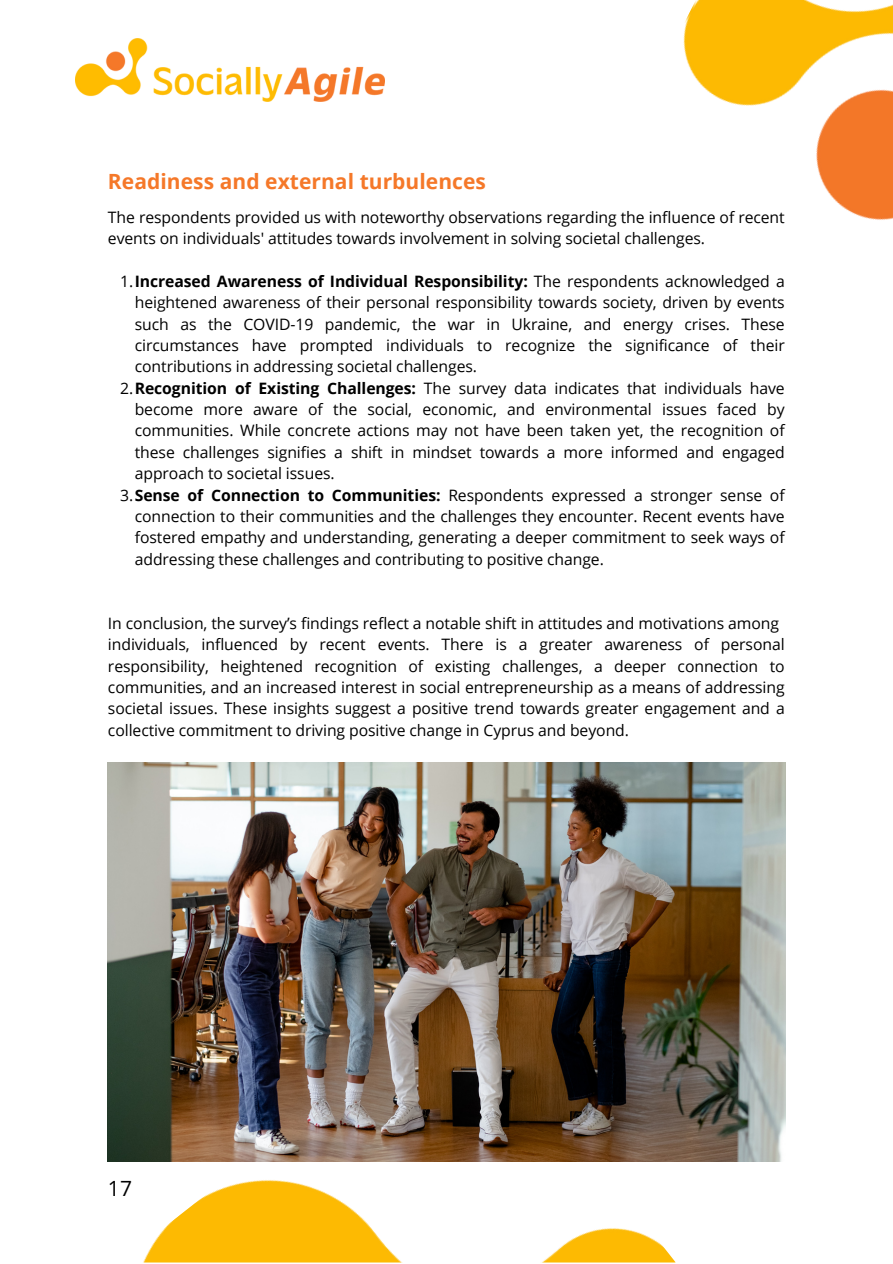
<style>
.page{position:relative;width:893px;height:1264px;background:#fff}
.page>*{position:absolute;margin:0;border:0;box-sizing:border-box;transform-origin:0 0}
.t1{font:700 21px "Open Sans";letter-spacing:.005em;color:#f57829}
.t2{font:21px "Open Sans";color:#000}
.t3{font:15.75px/21.3px "Open Sans";letter-spacing:-.005em;color:#000;text-align:justify}
.s1{font-weight:700}
</style>
<div class="page">
<img style="left:75px;top:38px;width:309px;height:63px">
<img style="left:683px;top:0;width:209px;height:220px">
<img style="left:119px;top:1161px;width:556px;height:101px">
<img style="left:108px;top:762px;width:677px;height:399px">
<p class="t1" style="left:108px;top:167px;width:379px">Readiness and external turbulences</p>
<p class="t3" style="left:108px;top:206px;width:678px">The respondents provided us with noteworthy observations regarding the influence of recent events on individuals' attitudes towards involvement in solving societal challenges.</p>
<p class="t3" style="left:135px;top:270px;width:651px;text-indent:-15px">1.<span class="s1">Increased Awareness of Individual Responsibility:</span> The respondents acknowledged a heightened awareness of their personal responsibility towards society, driven by events such as the COVID-19 pandemic, the war in Ukraine, and energy crises. These circumstances have prompted individuals to recognize the significance of their contributions in addressing societal challenges.</p>
<p class="t3" style="left:135px;top:377px;width:651px;text-indent:-15px">2.<span class="s1">Recognition of Existing Challenges:</span> The survey data indicates that individuals have become more aware of the social, economic, and environmental issues faced by communities. While concrete actions may not have been taken yet, the recognition of these challenges signifies a shift in mindset towards a more informed and engaged approach to societal issues.</p>
<p class="t3" style="left:135px;top:484px;width:651px;text-indent:-15px">3.<span class="s1">Sense of Connection to Communities:</span> Respondents expressed a stronger sense of connection to their communities and the challenges they encounter. Recent events have fostered empathy and understanding, generating a deeper commitment to seek ways of addressing these challenges and contributing to positive change.</p>
<p class="t3" style="left:108px;top:612px;width:672px">In conclusion, the survey’s findings reflect a notable shift in attitudes and motivations among</p>
<p class="t3" style="left:108px;top:633px;width:678px">individuals, influenced by recent events. There is a greater awareness of personal responsibility, heightened recognition of existing challenges, a deeper connection to communities, and an increased interest in social entrepreneurship as a means of addressing societal issues. These insights suggest a positive trend towards greater engagement and a collective commitment to driving positive change in Cyprus and beyond.</p>
<p class="t2" style="left:108px;top:1173px;width:26px">17</p>
</div>
